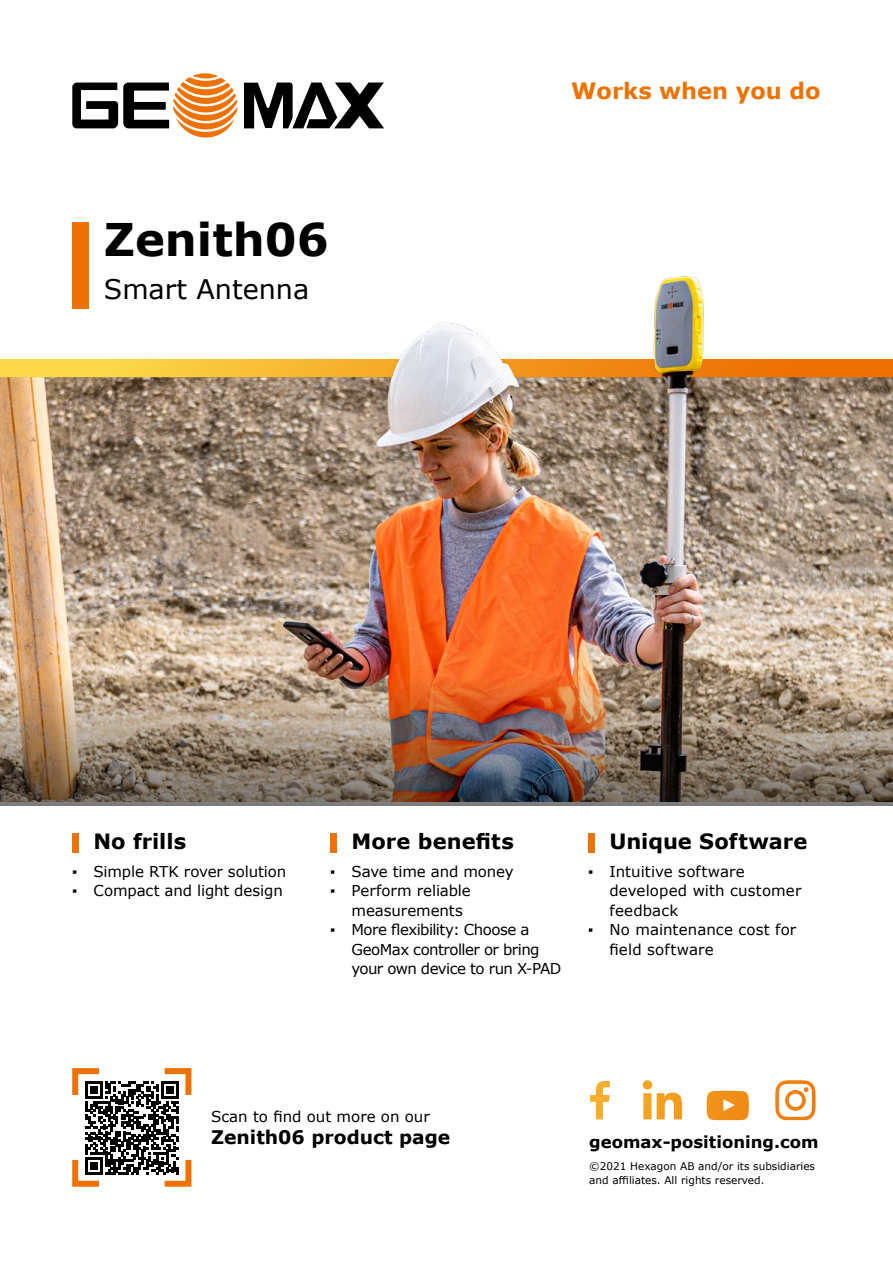
<style>
.page{position:relative;width:893px;height:1263px;background:#fff}
.page>*{position:absolute;margin:0;border:0;box-sizing:border-box;transform-origin:0 0}
.t1{font:700 45px "Verdana";color:#000}
.t2{font:27px "Verdana";color:#000}
.t3{font:700 22.5px "Verdana";color:#ee7203}
.t4{font:700 21px "Verdana";color:#000}
.t5{font:700 18.75px "Verdana";color:#000}
.t6{font:700 16.5px "Verdana";color:#000}
.t7{font:15px/19.5px "Verdana";letter-spacing:-.005em;color:#000}
.t8{font:15px/19.5px "Verdana";letter-spacing:-.035em;color:#000}
.t9{font:10.5px/13.5px "Verdana";color:#000}
.s1{font-weight:700}
</style>
<div class="page">
<div style="left:72px;top:222px;width:17px;height:86px;background:#ee7203"></div>
<div style="left:72px;top:833px;width:6px;height:19px;background:#ee7203"></div>
<div style="left:330px;top:833px;width:6px;height:19px;background:#ee7203"></div>
<div style="left:588px;top:833px;width:6px;height:19px;background:#ee7203"></div>
<img style="left:0;top:276px;width:893px;height:386px">
<img style="left:0;top:662px;width:893px;height:143px">
<svg style="left:707px;top:1091px;width:42px;height:29px"></svg>
<svg style="left:643px;top:1080px;width:39px;height:39px"></svg>
<svg style="left:590px;top:1081px;width:20px;height:38px"></svg>
<svg style="left:775px;top:1080px;width:40px;height:40px"></svg>
<svg style="left:72px;top:1068px;width:120px;height:119px"></svg>
<svg style="left:244px;top:83px;width:140px;height:45px"></svg>
<svg style="left:192px;top:73px;width:26px;height:5px"></svg>
<svg style="left:72px;top:77px;width:165px;height:61px"></svg>
<h1 class="t1" style="left:104px;top:208px;width:227px">Zenith06</h1>
<h2 class="t2" style="left:104px;top:271px;width:207px">Smart Antenna</h2>
<h3 class="t3" style="left:571px;top:74px;width:251px">Works when you do</h3>
<h3 class="t4" style="left:94px;top:826px;width:94px">No frills</h3>
<p class="t7" style="left:72px;top:861px;width:216px"><span class="s1">▪</span> Simple RTK rover solution</p>
<p class="t7" style="left:72px;top:881px;width:212px"><span class="s1">▪</span> Compact and light design</p>
<h3 class="t4" style="left:351px;top:826px;width:164px">More benefits</h3>
<p class="t7" style="left:330px;top:861px;width:185px"><span class="s1">▪</span> Save time and money</p>
<p class="t7" style="left:351px;top:881px;width:121px;text-indent:-21px"><span class="s1">▪</span> Perform reliable measurements</p>
<p class="t8" style="left:351px;top:920px;width:211px;text-indent:-21px"><span class="s1">▪</span> More flexibility: Choose a<br>GeoMax controller or bring your own device to run X-PAD</p>
<h3 class="t4" style="left:609px;top:826px;width:199px">Unique Software</h3>
<p class="t7" style="left:609px;top:861px;width:193px;text-indent:-21px"><span class="s1">▪</span> Intuitive software developed with customer feedback</p>
<p class="t7" style="left:609px;top:920px;width:188px;text-indent:-21px"><span class="s1">▪</span> No maintenance cost for field software</p>
<p class="t7" style="left:211px;top:1106px;width:220px">Scan to find out more on our</p>
<p class="t5" style="left:211px;top:1124px;width:241px">Zenith06 product page</p>
<p class="t6" style="left:589px;top:1130px;width:231px">geomax-positioning.com</p>
<p class="t9" style="left:589px;top:1159px;width:227px">©2021 Hexagon AB and/or its subsidiaries and affiliates. All rights reserved.</p>
</div>
